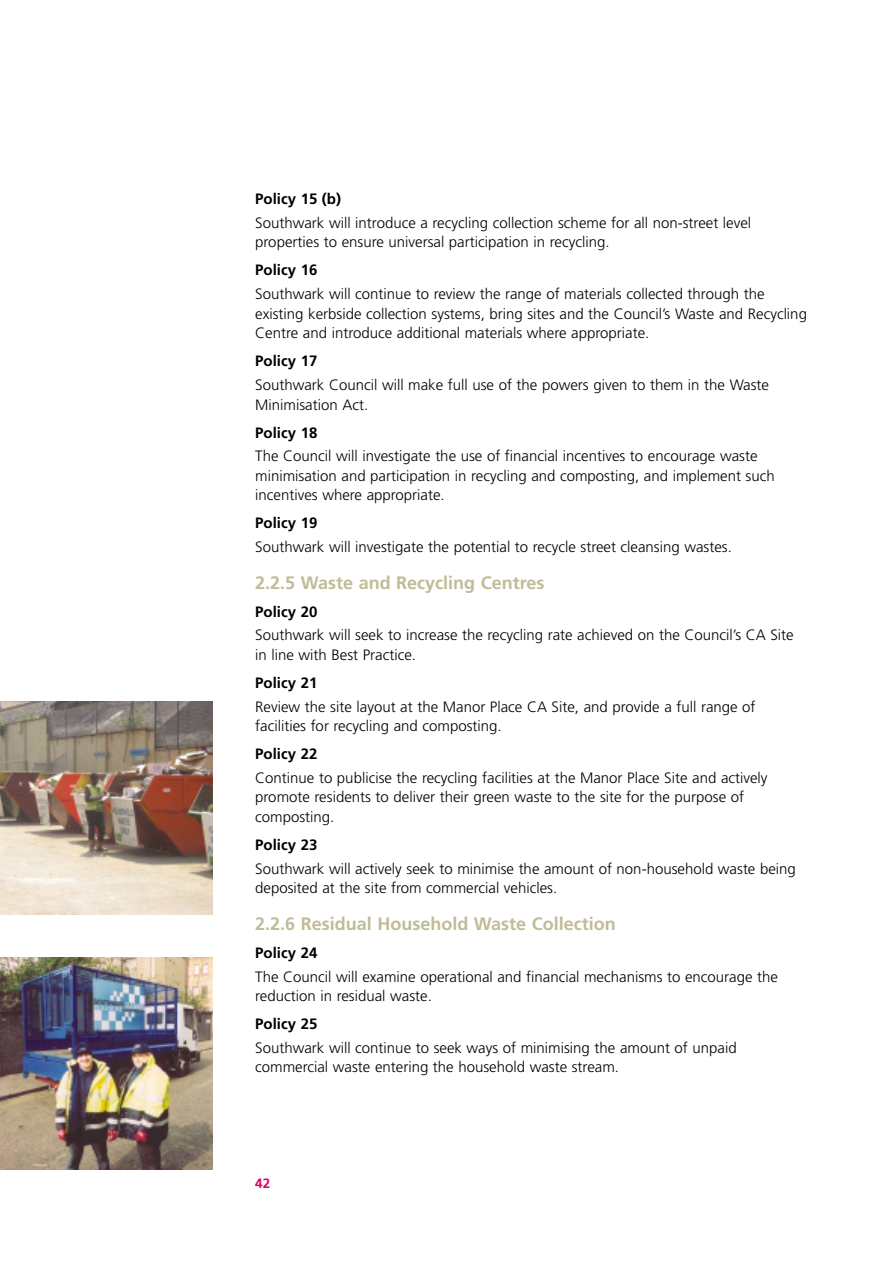
<style>
.page{position:relative;width:893px;height:1262px;background:#fff}
.page>*{position:absolute;margin:0;border:0;box-sizing:border-box;transform-origin:0 0}
.t1{font:700 18px "Frutiger";color:#c0bc97}
.t2{font:300 15px/19.5px "Frutiger";color:#000}
.t3{font:700 15px "Frutiger";color:#000}
.t4{font:700 13.5px "Frutiger";color:#e0005e}
</style>
<div class="page">
<img style="left:0;top:702px;width:213px;height:212px">
<img style="left:0;top:957px;width:213px;height:212px">
<p class="t3" style="left:255px;top:193px;width:87px">Policy 15 (b)</p>
<p class="t2" style="left:255px;top:214px;width:497px">Southwark will introduce a recycling collection scheme for all non-street level properties to ensure universal participation in recycling.</p>
<p class="t3" style="left:255px;top:264px;width:64px">Policy 16</p>
<p class="t2" style="left:255px;top:285px;width:553px">Southwark will continue to review the range of materials collected through the existing kerbside collection systems, bring sites and the Council’s Waste and Recycling<br>Centre and introduce additional materials where appropriate.</p>
<p class="t3" style="left:255px;top:355px;width:64px">Policy 17</p>
<p class="t2" style="left:255px;top:376px;width:515px">Southwark Council will make full use of the powers given to them in the Waste<br>Minimisation Act.</p>
<p class="t3" style="left:255px;top:426px;width:64px">Policy 18</p>
<p class="t2" style="left:255px;top:447px;width:521px">The Council will investigate the use of financial incentives to encourage waste minimisation and participation in recycling and composting, and implement such incentives where appropriate.</p>
<p class="t3" style="left:255px;top:517px;width:64px">Policy 19</p>
<p class="t2" style="left:255px;top:538px;width:478px">Southwark will investigate the potential to recycle street cleansing wastes.</p>
<h4 class="t1" style="left:255px;top:575px;width:291px">2.2.5 Waste and Recycling Centres</h4>
<p class="t3" style="left:255px;top:605px;width:64px">Policy 20</p>
<p class="t2" style="left:255px;top:626px;width:540px">Southwark will seek to increase the recycling rate achieved on the Council’s CA Site in line with Best Practice.</p>
<p class="t3" style="left:255px;top:676px;width:64px">Policy 21</p>
<p class="t2" style="left:255px;top:698px;width:502px">Review the site layout at the Manor Place CA Site, and provide a full range of facilities for recycling and composting.</p>
<p class="t3" style="left:255px;top:748px;width:64px">Policy 22</p>
<p class="t2" style="left:255px;top:769px;width:514px">Continue to publicise the recycling facilities at the Manor Place Site and actively promote residents to deliver their green waste to the site for the purpose of composting.</p>
<p class="t3" style="left:255px;top:838px;width:64px">Policy 23</p>
<p class="t2" style="left:255px;top:860px;width:542px">Southwark will actively seek to minimise the amount of non-household waste being deposited at the site from commercial vehicles.</p>
<h4 class="t1" style="left:255px;top:916px;width:362px">2.2.6 Residual Household Waste Collection</h4>
<p class="t3" style="left:255px;top:946px;width:64px">Policy 24</p>
<p class="t2" style="left:255px;top:967px;width:524px">The Council will examine operational and financial mechanisms to encourage the reduction in residual waste.</p>
<p class="t3" style="left:255px;top:1017px;width:64px">Policy 25</p>
<p class="t2" style="left:255px;top:1039px;width:483px">Southwark will continue to seek ways of minimising the amount of unpaid commercial waste entering the household waste stream.</p>
<p class="t4" style="left:255px;top:1178px;width:17px">42</p>
</div>
